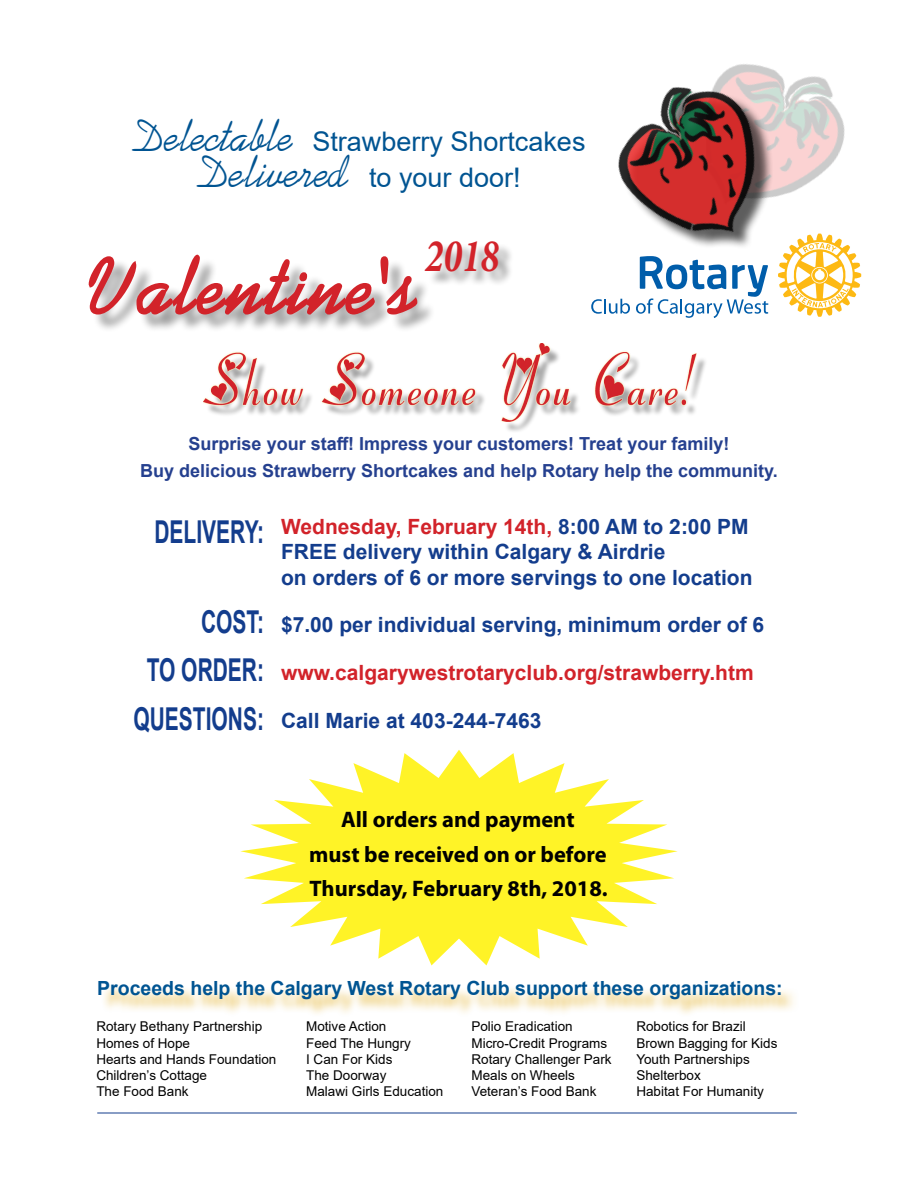
<style>
.page{position:relative;width:918px;height:1188px;background:#fff}
.page>*{position:absolute;margin:0;border:0;box-sizing:border-box;transform-origin:0 0}
.t1{font:78px "FELIX";letter-spacing:.04em;color:#d2232a}
.t2{font:italic 700 46.8px "Minion Pro";color:#d2232a;scale:.8 1}
.t3{font:700 31.5px "Arial";color:#133d8d;scale:.67 1}
.t4{font:27px/36px "Arial";color:#005492;text-align:center}
.t5{font:700 22.5px/34.5px "Myriad Pro";color:#000;text-align:center}
.t6{font:700 21px/25.2px "Arial";color:#133d8d}
.t7{font:700 21px "Arial";color:#d2232a}
.t8{font:700 19.5px "Arial";color:#005492}
.t9{font:700 18px/27px "Arial";color:#25408f;text-align:center}
.t10{font:13.5px/16.2px "Arial";color:#000}
.s1{font-family:"FELIX";font-size:45px}
.s2{color:#d2232a}
.s3{font-size:31.5px;color:#133d8d}
.s4{font-size:31.5px}
</style>
<div class="page">
<img style="left:806px;top:76px;width:39px;height:109px">
<img style="left:618px;top:64px;width:188px;height:183px">
<svg style="left:240px;top:750px;width:438px;height:215px;fill:#fff327"></svg>
<div style="left:91px;top:257px;width:344px;height:76px;background:#000;opacity:.4"></div>
<svg style="left:88px;top:254px;width:331px;height:63px"></svg>
<div style="left:428px;top:242px;width:86px;height:44px;background:#000;opacity:.4"></div>
<div style="left:101px;top:984px;width:698px;height:33px;background:#e2ad1f;opacity:.64"></div>
<div style="left:206px;top:346px;width:501px;height:87px;background:#000;opacity:.36"></div>
<img style="left:203px;top:343px;width:493px;height:78px">
<hr style="left:97px;top:1113px;width:700px;height:1px;background:#133d8d">
<svg style="left:778px;top:234px;width:83px;height:83px"></svg>
<svg style="left:591px;top:299px;width:39px;height:15px"></svg>
<svg style="left:636px;top:256px;width:132px;height:62px"></svg>
<h3 class="t4" style="left:131px;top:124px;width:456px"><span class="s1">Delectable</span> Strawberry Shortcakes<br><span class="s1">Delivered</span> to your door!</h3>
<h1 class="t1" style="left:88px;top:242px;width:329px">Valentine's</h1>
<h2 class="t2" style="left:425px;top:222px;width:94px">2018</h2>
<h3 class="t9" style="left:140px;top:430px;width:639px">Surprise your staff! Impress your customers! Treat your family!<br>Buy delicious Strawberry Shortcakes and help Rotary help the community.</h3>
<h3 class="t6" style="left:281px;top:515px;width:473px"><span class="s2">Wednesday, February 14th,</span> 8:00 AM to 2:00 PM<br>FREE delivery within Calgary &amp; Airdrie<br>on orders of 6 or more servings to one location</h3>
<h3 class="t6" style="left:281px;top:613px;width:485px">$7.00 per individual serving, minimum order of 6</h3>
<h3 class="t3" style="left:154px;top:509px;width:165px">DELIVERY:</h3>
<h3 class="t3" style="left:201px;top:599px;width:96px">COST:</h3>
<h3 class="t7" style="left:147px;top:658px;width:609px"><span class="s3">TO ORDER:</span> www.calgarywestrotaryclub.org/strawberry.htm</h3>
<h3 class="t6" style="left:133px;top:709px;width:409px"><span class="s4">QUESTIONS:</span> Call Marie at 403-244-7463</h3>
<h3 class="t5" style="left:309px;top:802px;width:300px">All orders and payment<br>must be received on or before<br>Thursday, February 8th, 2018.</h3>
<h3 class="t8" style="left:97px;top:975px;width:687px">Proceeds help the Calgary West Rotary Club support these organizations:</h3>
<p class="t10" style="left:96px;top:1018px;width:182px">Rotary Bethany Partnership<br>Homes of Hope<br>Hearts and Hands Foundation<br>Children’s Cottage<br>The Food Bank</p>
<p class="t10" style="left:306px;top:1018px;width:139px">Motive Action<br>Feed The Hungry<br>I Can For Kids<br>The Doorway<br>Malawi Girls Education</p>
<p class="t10" style="left:636px;top:1018px;width:143px">Robotics for Brazil<br>Brown Bagging for Kids<br>Youth Partnerships<br>Shelterbox<br>Habitat For Humanity</p>
<p class="t10" style="left:471px;top:1018px;width:142px">Polio Eradication<br>Micro-Credit Programs<br>Rotary Challenger Park<br>Meals on Wheels<br>Veteran’s Food Bank</p>
</div>
